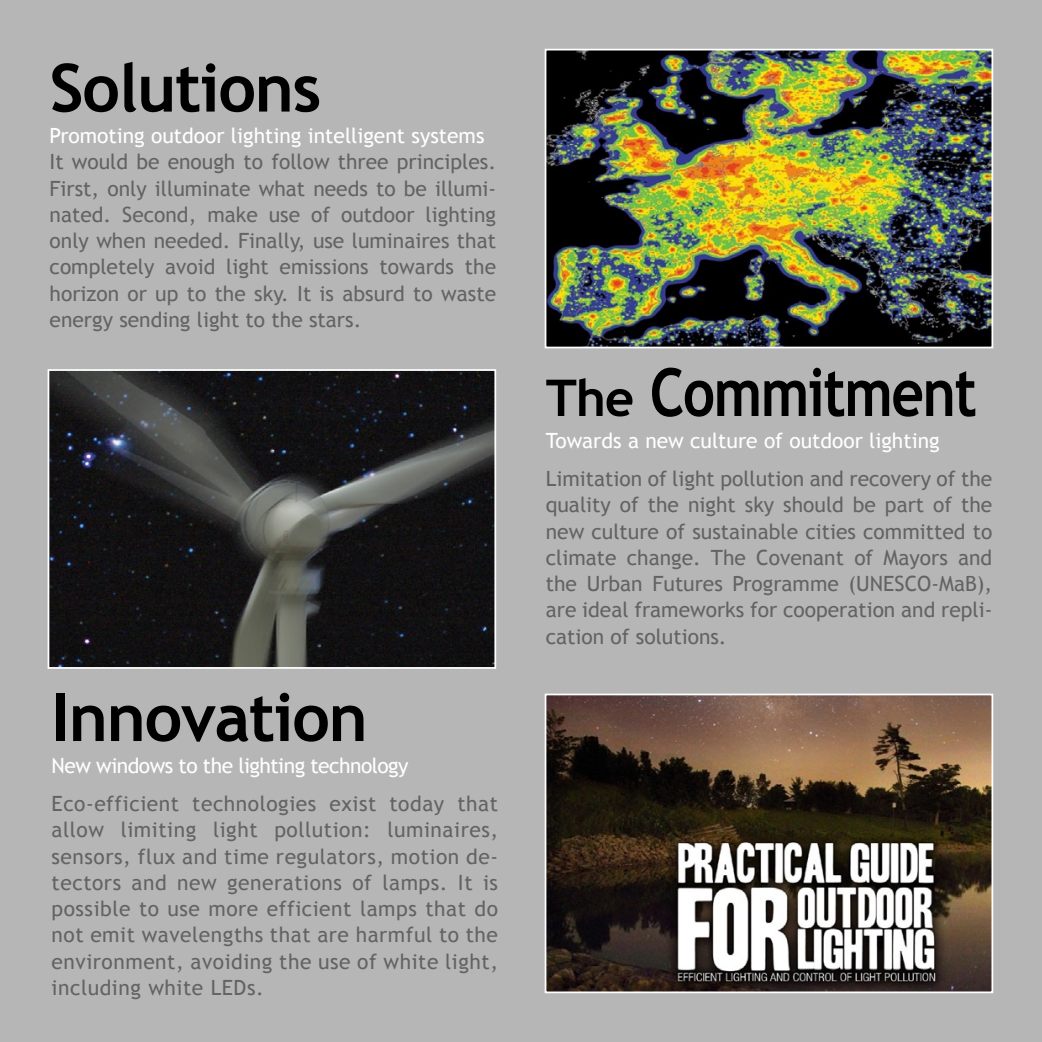
<style>
.page{position:relative;width:1042px;height:1042px;background:#b6b6b6}
.page>*{position:absolute;margin:0;border:0;box-sizing:border-box;transform-origin:0 0}
.t1{font:700 66.5px "Trebuchet MS";letter-spacing:-.02em;color:#000}
.t2{font:700 66.5px "Trebuchet MS";letter-spacing:-.02em;color:#000;scale:.85 1}
.t3{font:21px/26.2px "Trebuchet MS";color:#636363;text-align:justify}
.t4{font:21px "Trebuchet MS";color:#fff}
.t5{font:21px "Trebuchet MS";letter-spacing:-.025em;color:#fff}
.s1{font-size:50.75px}
</style>
<div class="page">
<img style="left:548px;top:52px;width:442px;height:293px">
<div style="left:545px;top:49px;width:448px;height:299px;border:2px solid #fff"></div>
<img style="left:51px;top:372px;width:442px;height:294px">
<div style="left:48px;top:369px;width:448px;height:300px;border:2px solid #fff"></div>
<img style="left:548px;top:696px;width:442px;height:294px">
<div style="left:545px;top:693px;width:448px;height:300px;border:2px solid #fff"></div>
<p class="t1" style="left:50px;top:46px;width:273px">Solutions</p>
<p class="t4" style="left:50px;top:123px;width:436px">Promoting outdoor lighting intelligent systems</p>
<p class="t3" style="left:50px;top:149px;width:448px">It would be enough to follow three principles.<br>First, only illuminate what needs to be illumi&shy;nated. Second, make use of outdoor lighting only when needed. Finally, use luminaires that completely avoid light emissions towards the horizon or up to the sky. It is absurd to waste energy sending light to the stars.</p>
<p class="t1" style="left:52px;top:676px;width:318px">Innovation</p>
<p class="t5" style="left:52px;top:753px;width:358px">New windows to the lighting technology</p>
<p class="t3" style="left:52px;top:791px;width:448px">Eco-efficient technologies exist today that allow limiting light pollution: luminaires, sensors, flux and time regulators, motion de&shy;tectors and new generations of lamps. It is possible to use more efficient lamps that do not emit wavelengths that are harmful to the environment, avoiding the use of white light, including white LEDs.</p>
<p class="t2" style="left:546px;top:351px;width:509px"><span class="s1">The</span> Commitment</p>
<p class="t4" style="left:546px;top:428px;width:395px">Towards a new culture of outdoor lighting</p>
<p class="t3" style="left:546px;top:466px;width:448px">Limitation of light pollution and recovery of the quality of the night sky should be part of the new culture of sustainable cities committed to climate change. The Covenant of Mayors and the Urban Futures Programme (UNESCO-MaB), are ideal frameworks for cooperation and repli&shy;cation of solutions.</p>
</div>
